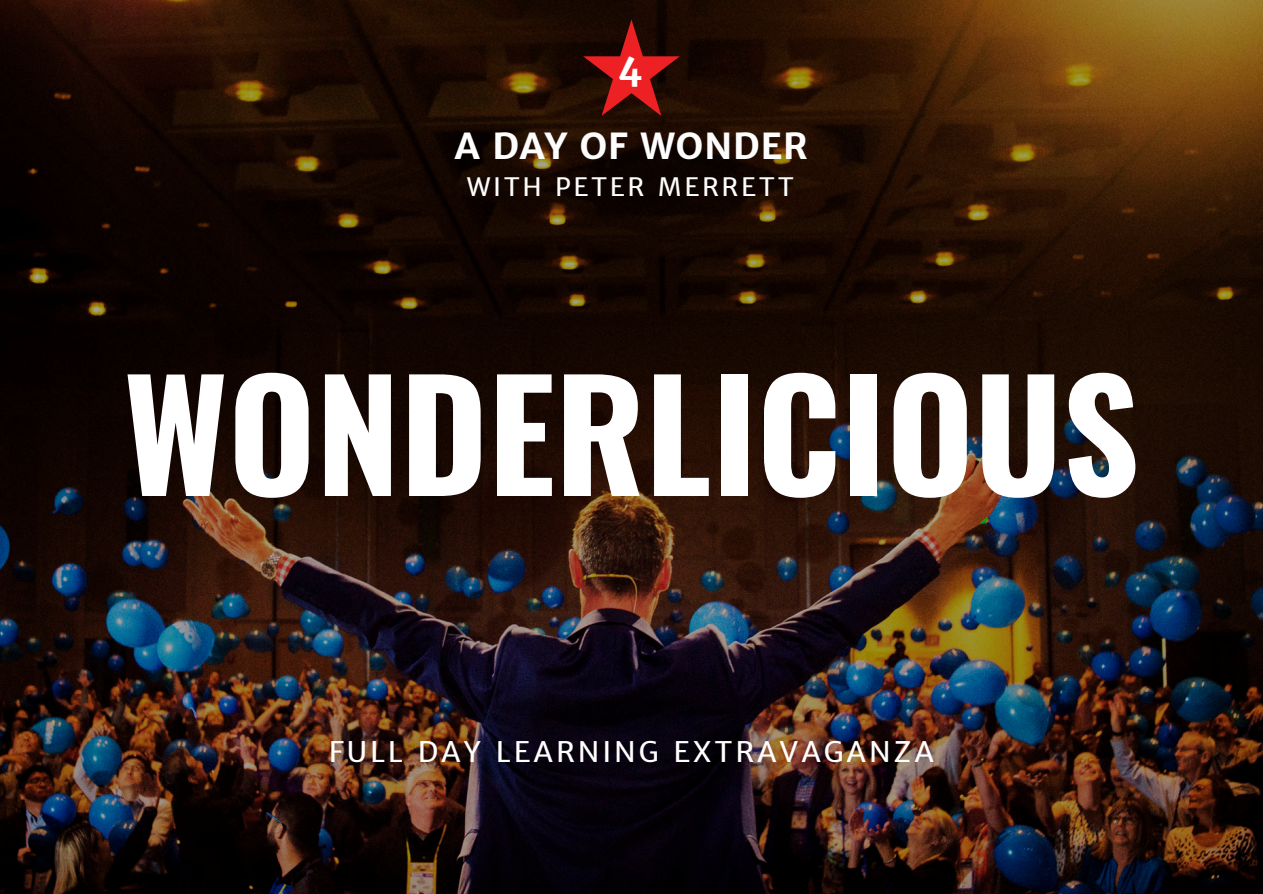
<style>
.page{position:relative;width:1263px;height:894px;background:#fff}
.page>*{position:absolute;margin:0;border:0;box-sizing:border-box;transform-origin:0 0}
.t1{font:700 150px "Oswald";color:#fff}
.t2{font:700 36px "Merriweather Sans";letter-spacing:.01em;color:#fefdfd}
.t3{font:700 36px "Merriweather Sans";color:#fff}
.t4{font:28.5px "Merriweather Sans";letter-spacing:.1em;color:#fff}
.t5{font:25.5px "Merriweather Sans";letter-spacing:.1em;color:#fefdfd}
</style>
<div class="page">
<img style="left:0;top:0;width:1263px;height:893px">
<svg style="left:583px;top:19px;width:97px;height:97px;background:#5f110c"></svg>
<p class="t3" style="left:617px;top:45px;width:26px">4</p>
<h1 class="t2" style="left:455px;top:123px;width:355px">A DAY OF WONDER</h1>
<h2 class="t5" style="left:467px;top:171px;width:329px">WITH PETER MERRETT</h2>
<p class="t1" style="left:123px;top:317px;width:1017px">WONDERLICIOUS</p>
<p class="t4" style="left:329px;top:733px;width:606px">FULL DAY LEARNING EXTRAVAGANZA</p>
</div>
